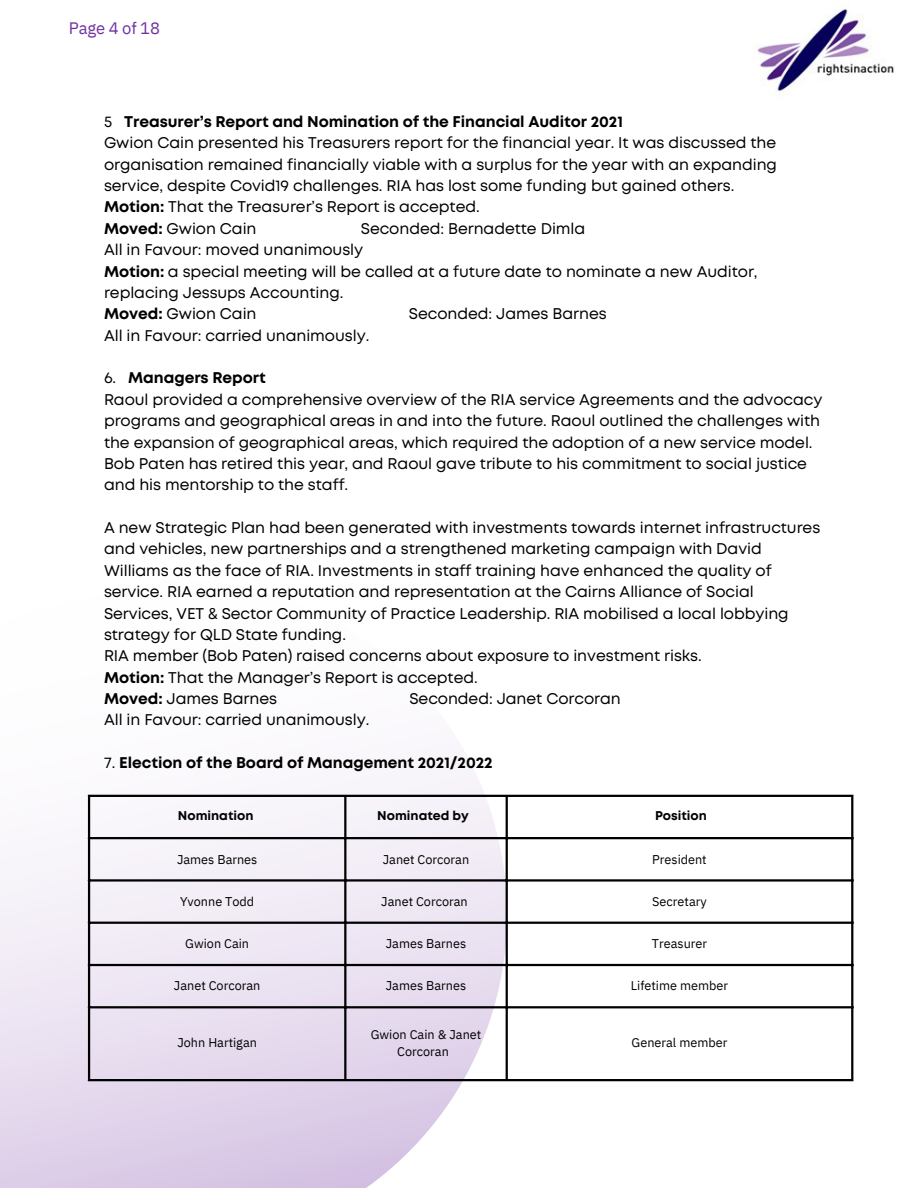
<style>
.page{position:relative;width:918px;height:1188px;background:#fff}
.page>*{position:absolute;margin:0;border:0;box-sizing:border-box;transform-origin:0 0}
.t1{font:16.5px "IBM Plex Sans";letter-spacing:-.01em;color:#7030a0}
.t2{font:15.45px/21.3px "Mont";letter-spacing:-.005em;color:#000}
.t3{font:700 15.45px "Mont";letter-spacing:-.005em;color:#000}
.t4{font:12.6px/17px "IBM Plex Sans";color:#000;text-align:center}
.t5{font:700 12.6px "Mont";color:#000}
.s1{font-weight:700}
.s2{font-weight:400}
</style>
<div class="page">
<svg style="left:0;top:762px;width:573px;height:426px"></svg>
<img style="left:758px;top:9px;width:136px;height:92px">
<hr style="left:88px;top:797px;width:2px;height:282px;background:#000">
<hr style="left:344px;top:797px;width:2px;height:282px;background:#000">
<hr style="left:506px;top:797px;width:2px;height:282px;background:#000">
<hr style="left:851px;top:797px;width:2px;height:282px;background:#000">
<hr style="left:88px;top:795px;width:765px;height:2px;background:#000">
<hr style="left:88px;top:837px;width:765px;height:2px;background:#000">
<hr style="left:88px;top:879px;width:765px;height:3px;background:#000">
<hr style="left:88px;top:922px;width:765px;height:2px;background:#000">
<hr style="left:88px;top:964px;width:765px;height:2px;background:#000">
<hr style="left:88px;top:1006px;width:765px;height:2px;background:#000">
<hr style="left:88px;top:1079px;width:765px;height:2px;background:#000">
<p class="t1" style="left:69px;top:17px;width:93px">Page 4 of 18</p>
<p class="t2" style="left:104px;top:112px;width:675px">5 <span class="s1">Treasurer’s Report and Nomination of the Financial Auditor 2021<br></span>Gwion Cain presented his Treasurers report for the financial year. It was discussed the organisation remained financially viable with a surplus for the year with an expanding service, despite Covid19 challenges. RIA has lost some funding but gained others.<br><span class="s1">Motion:</span> That the Treasurer’s Report is accepted.<br><span class="s1">Moved:</span> Gwion Cain</p>
<p class="t2" style="left:104px;top:219px;width:655px;text-indent:257px">Seconded: Bernadette Dimla<br>All in Favour: moved unanimously<br><span class="s1">Motion:</span> a special meeting will be called at a future date to nominate a new Auditor, replacing Jessups Accounting.<br><span class="s1">Moved:</span> Gwion Cain</p>
<p class="t2" style="left:409px;top:304px;width:199px">Seconded: James Barnes</p>
<p class="t2" style="left:104px;top:326px;width:267px">All in Favour: carried unanimously.</p>
<p class="t2" style="left:104px;top:368px;width:720px">6. <span class="s1">Managers Report<br></span>Raoul provided a comprehensive overview of the RIA service Agreements and the advocacy programs and geographical areas in and into the future. Raoul outlined the challenges with the expansion of geographical areas, which required the adoption of a new service model.<br>Bob Paten has retired this year, and Raoul gave tribute to his commitment to social justice and his mentorship to the staff.</p>
<p class="t2" style="left:104px;top:518px;width:718px">A new Strategic Plan had been generated with investments towards internet infrastructures and vehicles, new partnerships and a strengthened marketing campaign with David Williams as the face of RIA. Investments in staff training have enhanced the quality of service. RIA earned a reputation and representation at the Cairns Alliance of Social Services, VET &amp; Sector Community of Practice Leadership. RIA mobilised a local lobbying strategy for QLD State funding.<br>RIA member (Bob Paten) raised concerns about exposure to investment risks.<br><span class="s1">Motion:</span> That the Manager’s Report is accepted.<br><span class="s1">Moved:</span> James Barnes</p>
<p class="t2" style="left:409px;top:689px;width:213px">Seconded: Janet Corcoran</p>
<p class="t2" style="left:104px;top:710px;width:267px">All in Favour: carried unanimously.</p>
<p class="t3" style="left:104px;top:757px;width:390px"><span class="s2">7.</span> Election of the Board of Management 2021/2022</p>
<p class="t5" style="left:178px;top:811px;width:77px">Nomination</p>
<p class="t5" style="left:377px;top:811px;width:93px">Nominated by</p>
<p class="t5" style="left:655px;top:811px;width:53px">Position</p>
<p class="t4" style="left:177px;top:850px;width:82px">James Barnes</p>
<p class="t4" style="left:383px;top:850px;width:88px">Janet Corcoran</p>
<p class="t4" style="left:652px;top:850px;width:56px">President</p>
<p class="t4" style="left:180px;top:893px;width:76px">Yvonne Todd</p>
<p class="t4" style="left:381px;top:893px;width:88px">Janet Corcoran</p>
<p class="t4" style="left:652px;top:893px;width:56px">Secretary</p>
<p class="t4" style="left:185px;top:935px;width:65px">Gwion Cain</p>
<p class="t4" style="left:386px;top:935px;width:82px">James Barnes</p>
<p class="t4" style="left:652px;top:935px;width:57px">Treasurer</p>
<p class="t4" style="left:174px;top:977px;width:88px">Janet Corcoran</p>
<p class="t4" style="left:386px;top:977px;width:82px">James Barnes</p>
<p class="t4" style="left:631px;top:977px;width:99px">Lifetime member</p>
<p class="t4" style="left:177px;top:1034px;width:81px">John Hartigan</p>
<p class="t4" style="left:371px;top:1026px;width:112px">Gwion Cain &amp; Janet<br>Corcoran</p>
<p class="t4" style="left:632px;top:1034px;width:97px">General member</p>
</div>
